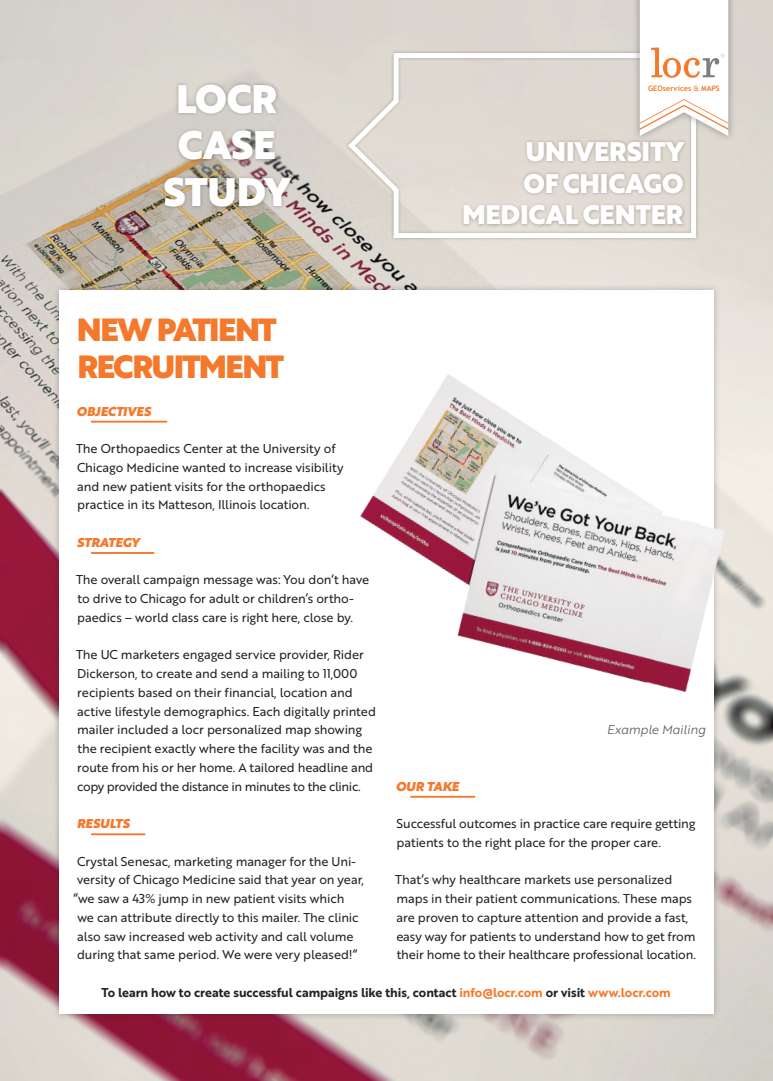
<style>
.page{position:relative;width:773px;height:1081px;background:#fff}
.page>*{position:absolute;margin:0;border:0;box-sizing:border-box;transform-origin:0 0}
.t1{font:38.75px/46.5px "Brother 1816 Black";letter-spacing:-.01em;color:#fff;text-align:center}
.Fließtext_flatter{font:31.25px/37.5px "Brother 1816 Black";letter-spacing:-.055em;color:#f4792c}
.t2{font:26.25px/31.5px "Brother 1816 Black";letter-spacing:-.01em;color:#fff;text-align:right}
.Fließtext_flatter-2{font:12.5px/18.8px "Brother 1816 Regular";letter-spacing:-.005em;color:#202427}
.t3{font:12.5px "Brother 1816 Bold";letter-spacing:-.005em;color:#202427}
.Zwischentitel{font:12.5px "Brother 1816 Black Italic";letter-spacing:-.005em;color:#f4792c}
.Vorspann{font:12.5px "Brother 1816 Book Italic";letter-spacing:-.01em;color:#626666}
.t4{font:700 7.5px "Trebuchet MS";color:#f4792c}
.s1{font-weight:400}
.s2{color:#f4792c}
</style>
<div class="page">
<img style="left:0;top:0;width:772px;height:1081px">
<div style="left:52px;top:284px;width:668px;height:736px;background:#231f20;opacity:.3"></div>
<div style="left:59px;top:291px;width:654px;height:722px;background:#fff"></div>
<div style="left:344px;top:49px;width:355px;height:193px;background:#dcd6ce"></div>
<svg style="left:344px;top:51px;width:354px;height:189px"></svg>
<div style="left:459px;top:138px;width:229px;height:90px;background:#231f20;opacity:.3"></div>
<div style="left:161px;top:80px;width:134px;height:130px;background:#231f20;opacity:.3"></div>
<hr style="left:91px;top:421px;width:76px;height:2px;background:#f4792c">
<hr style="left:91px;top:552px;width:63px;height:2px;background:#f4792c">
<hr style="left:91px;top:833px;width:54px;height:2px;background:#f4792c">
<hr style="left:410px;top:796px;width:65px;height:2px;background:#f4792c">
<img style="left:360px;top:354px;width:398px;height:373px">
<div style="left:632px;top:0;width:104px;height:143px;background:#231f20;opacity:.4"></div>
<svg style="left:639px;top:0;width:89px;height:136px"></svg>
<h1 class="t1" style="left:163px;top:75px;width:128px">LOCR<br>CASE<br>STUDY</h1>
<p class="t4" style="left:648px;top:83px;width:73px">GEOservices <span class="s1">&amp;</span> MAPS</p>
<h3 class="t2" style="left:462px;top:135px;width:223px">UNIVERSITY<br>OF CHICAGO<br>MEDICAL CENTER</h3>
<p class="Fließtext_flatter" style="left:77px;top:309px;width:209px">NEW PATIENT<br>RECRUITMENT</p>
<p class="Zwischentitel" style="left:76px;top:401px;width:76px">OBJECTIVES</p>
<p class="Fließtext_flatter-2" style="left:76px;top:439px;width:269px">The Orthopaedics Center at the University of Chicago Medicine wanted to increase visibility and new patient visits for the orthopaedics practice in its Matteson, Illinois location.</p>
<p class="Zwischentitel" style="left:77px;top:532px;width:64px">STRATEGY</p>
<p class="Fließtext_flatter-2" style="left:76px;top:570px;width:294px">The overall campaign message was: You don‘t have to drive to Chicago for adult or children’s ortho&shy;paedics – world class care is right here, close by.</p>
<p class="Fließtext_flatter-2" style="left:76px;top:645px;width:301px">The UC marketers engaged service provider, Rider Dickerson, to create and send a mailing to 11,000 recipients based on their financial, location and active lifestyle demographics. Each digitally printed mailer included a locr personalized map showing the recipient exactly where the facility was and the route from his or her home. A tailored headline and copy provided the distance in minutes to the clinic.</p>
<p class="Zwischentitel" style="left:77px;top:814px;width:54px">RESULTS</p>
<p class="Fließtext_flatter-2" style="left:77px;top:851px;width:280px">Crystal Senesac, marketing manager for the Uni-</p>
<p class="Fließtext_flatter-2" style="left:77px;top:870px;width:288px">versity of Chicago Medicine said that year on year,</p>
<p class="Fließtext_flatter-2" style="left:73px;top:889px;width:272px">“we saw a 43% jump in new patient visits which</p>
<p class="Fließtext_flatter-2" style="left:77px;top:907px;width:283px">we can attribute directly to this mailer. The clinic</p>
<p class="Fließtext_flatter-2" style="left:77px;top:926px;width:278px">also saw increased web activity and call volume</p>
<p class="Fließtext_flatter-2" style="left:77px;top:945px;width:281px">during that same period. We were very pleased!“</p>
<p class="Vorspann" style="left:607px;top:720px;width:100px">Example Mailing</p>
<p class="Zwischentitel" style="left:396px;top:776px;width:64px">OUR TAKE</p>
<p class="Fließtext_flatter-2" style="left:396px;top:814px;width:300px">Successful outcomes in practice care require getting patients to the right place for the proper care.</p>
<p class="Fließtext_flatter-2" style="left:395px;top:870px;width:302px">That‘s why healthcare markets use personalized maps in their patient communications. These maps are proven to capture attention and provide a fast, easy way for patients to understand how to get from their home to their healthcare professional location.</p>
<p class="t3" style="left:101px;top:983px;width:570px">To learn how to create successful campaigns like this, contact <span class="s2">info@locr.com</span> or visit <span class="s2">www.locr.com</span></p>
</div>
